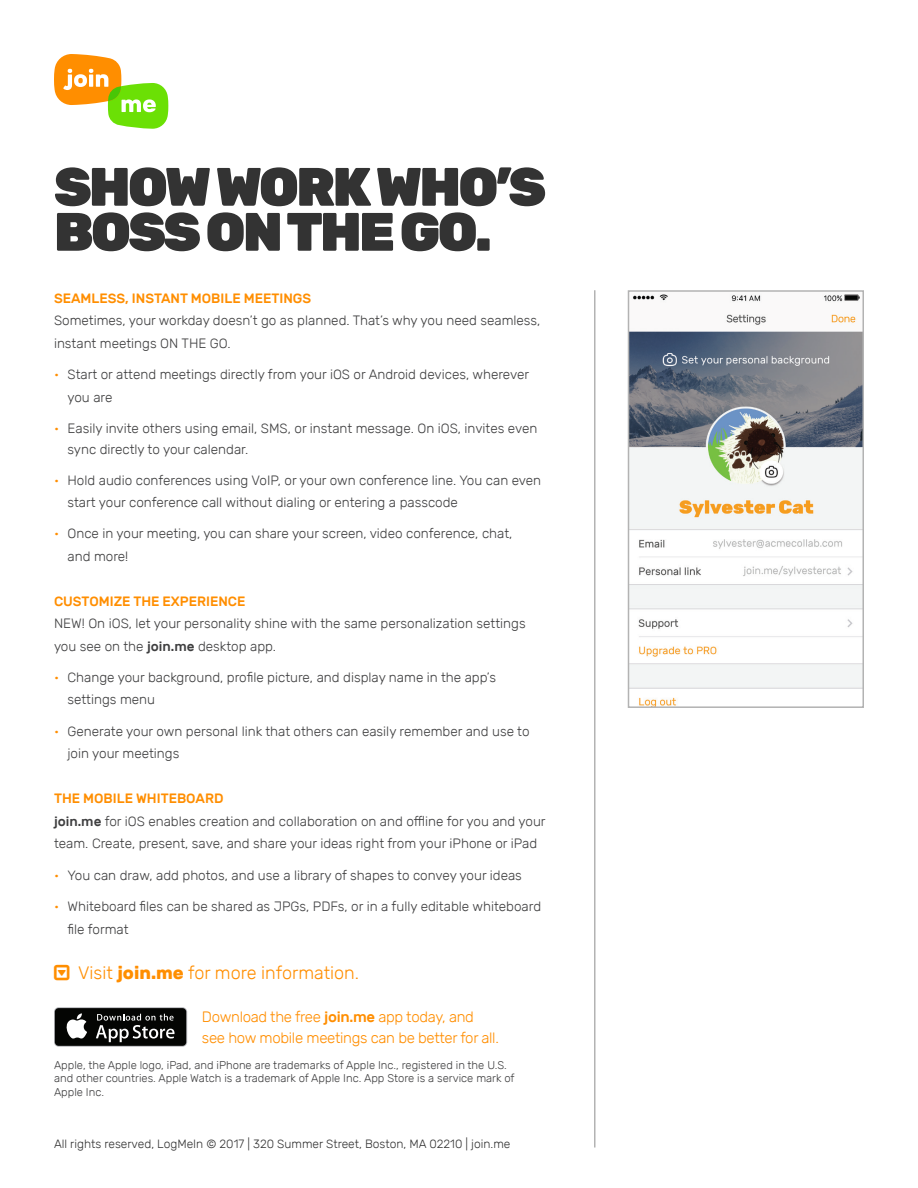
<style>
.page{position:relative;width:918px;height:1188px;background:#fff}
.page>*{position:absolute;margin:0;border:0;box-sizing:border-box;transform-origin:0 0}
.Title_-_Without_Cove{font:900 54px/45px "Rubik";letter-spacing:-.05em;color:#333}
.t1{font:300 18px "Rubik";color:#ff8e00}
.CTA{font:300 15px/21px "Rubik";letter-spacing:-.02em;color:#ff8e00}
.Body{font:300 13.5px/22.5px "Rubik";color:#3e3e3f}
.t2{font:500 13.5px "Rubik";color:#ff8e00}
.t3{font:300 12px "Rubik";color:#333}
.Body-2{font:300 11.25px/13.5px "Rubik";color:#3e3e3f}
.s1{color:#ff8e00}
.s2{font-weight:500}
.s3{font-weight:700}
</style>
<div class="page">
<hr style="left:594px;top:290px;width:2px;height:858px;background:#b3b3b3">
<svg style="left:54px;top:54px;width:114px;height:75px"></svg>
<img style="left:631px;top:294px;width:230px;height:411px">
<div style="left:628px;top:290px;width:236px;height:418px;border:2px solid #b3b3b3"></div>
<svg style="left:54px;top:1007px;width:133px;height:40px"></svg>
<div style="left:55px;top:1008px;width:131px;height:38px;background:#040503;border-radius:4px"></div>
<svg style="left:66px;top:1013px;width:21px;height:26px"></svg>
<svg style="left:96px;top:1014px;width:79px;height:28px"></svg>
<p class="Title_-_Without_Cove" style="left:54px;top:165px;width:494px">SHOW WORK WHO’S<br>BOSS ON THE GO.</p>
<p class="t2" style="left:54px;top:291px;width:259px">SEAMLESS, INSTANT MOBILE MEETINGS</p>
<p class="Body" style="left:54px;top:310px;width:488px">Sometimes, your workday doesn’t go as planned. That’s why you need seamless, instant meetings ON THE GO.</p>
<p class="Body" style="left:68px;top:364px;width:463px;text-indent:-14px"><span class="s1">•</span> Start or attend meetings directly from your iOS or Android devices, wherever you are</p>
<p class="Body" style="left:68px;top:417px;width:471px;line-height:21.8px;text-indent:-14px"><span class="s1">•</span> Easily invite others using email, SMS, or instant message. On iOS, invites even sync directly to your calendar.</p>
<p class="Body" style="left:68px;top:470px;width:475px;line-height:21.8px;text-indent:-14px"><span class="s1">•</span> Hold audio conferences using VoIP, or your own conference line. You can even start your conference call without dialing or entering a passcode</p>
<p class="Body" style="left:68px;top:523px;width:446px;text-indent:-14px"><span class="s1">•</span> Once in your meeting, you can share your screen, video conference, chat, and more!</p>
<p class="t2" style="left:54px;top:594px;width:193px">CUSTOMIZE THE EXPERIENCE</p>
<p class="Body" style="left:54px;top:613px;width:473px">NEW! On iOS, let your personality shine with the same personalization settings you see on the <span class="s2">join.me</span> desktop app.</p>
<p class="Body" style="left:68px;top:667px;width:430px;line-height:21.8px;text-indent:-14px"><span class="s1">•</span> Change your background, profile picture, and display name in the app’s settings menu</p>
<p class="Body" style="left:68px;top:720px;width:464px;text-indent:-14px"><span class="s1">•</span> Generate your own personal link that others can easily remember and use to join your meetings</p>
<p class="t2" style="left:54px;top:791px;width:171px">THE MOBILE WHITEBOARD</p>
<p class="Body" style="left:54px;top:810px;width:493px"><span class="s2">join.me</span> for iOS enables creation and collaboration on and offline for you and your team. Create, present, save, and share your ideas right from your iPhone or iPad</p>
<p class="Body" style="left:54px;top:864px;width:469px"><span class="s1">•</span> You can draw, add photos, and use a library of shapes to convey your ideas</p>
<p class="Body" style="left:68px;top:895px;width:475px;text-indent:-14px"><span class="s1">•</span> Whiteboard files can be shared as JPGs, PDFs, or in a fully editable whiteboard file format</p>
<p class="t1" style="left:78px;top:962px;width:283px">Visit <span class="s3">join.me</span> for more information.</p>
<p class="CTA" style="left:202px;top:1006px;width:299px">Download the free <span class="s2">join.me</span> app today, and see how mobile meetings can be better for all.</p>
<p class="Body-2" style="left:54px;top:1058px;width:462px">Apple, the Apple logo, iPad, and iPhone are trademarks of Apple Inc., registered in the U.S. and other countries. Apple Watch is a trademark of Apple Inc. App Store is a service mark of<br>Apple Inc.</p>
<p class="t3" style="left:54px;top:1137px;width:458px">All rights reserved, LogMeIn © 2017 | 320 Summer Street, Boston, MA 02210 | join.me</p>
</div>
